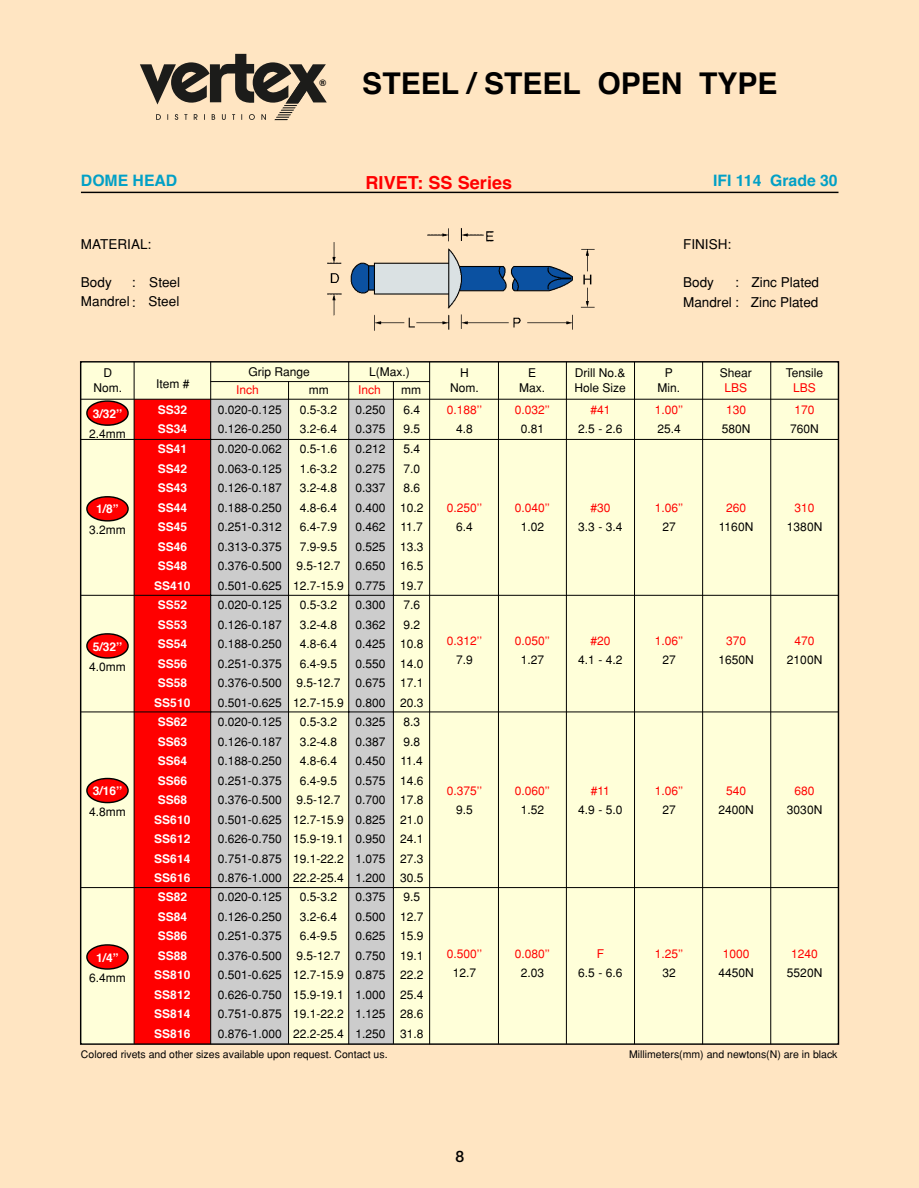
<style>
.page{position:relative;width:919px;height:1188px;background:#fff}
.page>*{position:absolute;margin:0;border:0;box-sizing:border-box;transform-origin:0 0}
.t1{font:700 30px "Helvetica";color:#000}
.t2{font:700 18px "Helvetica";letter-spacing:.005em;color:#f00}
.t3{font:700 15.75px "Helvetica";color:#02a0c6}
.t4{font:500 15.75px "Helvetica Neue";color:#000}
.t5{font:13.5px "Helvetica";color:#000}
.t6{font:12px/19.5px "Helvetica";color:#000;text-align:center}
.t7{font:700 12px/19.5px "Helvetica";color:#fff}
.t8{font:12px "Helvetica";color:#f00}
.t9{font:10.5px "Helvetica";color:#000}
.t10{font:700 9px "Helvetica";color:#000}
</style>
<div class="page">
<div style="left:0;top:0;width:918px;height:1188px;background:#ffe5c2"></div>
<svg style="left:80px;top:191px;width:759px;height:3px;background:#847664"></svg>
<img style="left:327px;top:228px;width:268px;height:103px">
<div style="left:82px;top:363px;width:754px;height:17px;background:#ffffd9"></div>
<svg style="left:80px;top:380px;width:758px;height:665px;background:#eed5ba"></svg>
<svg style="left:140px;top:54px;width:186px;height:66px"></svg>
<p class="t10" style="left:319px;top:74px;width:8px">®</p>
<h1 class="t1" style="left:362px;top:56px;width:416px">STEEL / STEEL OPEN TYPE</h1>
<h3 class="t3" style="left:81px;top:167px;width:98px">DOME HEAD</h3>
<h2 class="t2" style="left:365px;top:166px;width:148px">RIVET: SS Series</h2>
<h3 class="t3" style="left:712px;top:167px;width:126px">IFI 114 Grade 30</h3>
<p class="t5" style="left:81px;top:236px;width:72px">MATERIAL:</p>
<p class="t5" style="left:81px;top:274px;width:32px">Body</p>
<p class="t5" style="left:149px;top:274px;width:32px">Steel</p>
<p class="t5" style="left:81px;top:294px;width:56px">Mandrel:</p>
<p class="t5" style="left:148px;top:294px;width:32px">Steel</p>
<p class="t5" style="left:132px;top:275px;width:5px">:</p>
<p class="t5" style="left:682px;top:236px;width:50px">FINISH:</p>
<p class="t5" style="left:682px;top:275px;width:32px">Body</p>
<p class="t5" style="left:751px;top:275px;width:69px">Zinc Plated</p>
<p class="t5" style="left:682px;top:294px;width:57px">Mandrel :</p>
<p class="t5" style="left:750px;top:294px;width:69px">Zinc Plated</p>
<p class="t5" style="left:734px;top:275px;width:5px">:</p>
<p class="t6" style="left:93px;top:366px;width:30px;line-height:15px">D<br>Nom.</p>
<p class="t6" style="left:156px;top:374px;width:35px">Item #</p>
<p class="t6" style="left:248px;top:362px;width:63px">Grip Range</p>
<p class="t8" style="left:236px;top:383px;width:24px">Inch</p>
<p class="t6" style="left:309px;top:380px;width:21px">mm</p>
<p class="t6" style="left:369px;top:362px;width:42px">L(Max.)</p>
<p class="t8" style="left:358px;top:383px;width:24px">Inch</p>
<p class="t6" style="left:401px;top:380px;width:21px">mm</p>
<p class="t6" style="left:450px;top:366px;width:30px;line-height:15px">H<br>Nom.</p>
<p class="t6" style="left:519px;top:366px;width:28px;line-height:15px">E<br>Max.</p>
<p class="t6" style="left:574px;top:366px;width:53px;line-height:15px;text-align:left">Drill No.&amp;<br>Hole Size</p>
<p class="t6" style="left:657px;top:366px;width:24px;line-height:15px">P<br>Min.</p>
<p class="t6" style="left:719px;top:363px;width:34px">Shear</p>
<p class="t8" style="left:724px;top:381px;width:24px">LBS</p>
<p class="t6" style="left:785px;top:363px;width:39px">Tensile</p>
<p class="t8" style="left:792px;top:381px;width:24px">LBS</p>
<p class="t7" style="left:154px;top:399px;width:38px">SS32<br>SS34<br>SS41<br>SS42<br>SS43<br>SS44<br>SS45<br>SS46<br>SS48<br>SS410<br>SS52<br>SS53<br>SS54<br>SS56<br>SS58<br>SS510<br>SS62<br>SS63<br>SS64<br>SS66<br>SS68<br>SS610<br>SS612<br>SS614<br>SS616<br>SS82<br>SS84<br>SS86<br>SS88<br>SS810<br>SS812<br>SS814<br>SS816</p>
<p class="t6" style="left:293px;top:400px;width:52px">0.5-3.2<br>3.2-6.4<br>0.5-1.6<br>1.6-3.2<br>3.2-4.8<br>4.8-6.4<br>6.4-7.9<br>7.9-9.5<br>9.5-12.7<br>12.7-15.9<br>0.5-3.2<br>3.2-4.8<br>4.8-6.4<br>6.4-9.5<br>9.5-12.7<br>12.7-15.9<br>0.5-3.2<br>3.2-4.8<br>4.8-6.4<br>6.4-9.5<br>9.5-12.7<br>12.7-15.9<br>15.9-19.1<br>19.1-22.2<br>22.2-25.4<br>0.5-3.2<br>3.2-6.4<br>6.4-9.5<br>9.5-12.7<br>12.7-15.9<br>15.9-19.1<br>19.1-22.2<br>22.2-25.4</p>
<p class="t6" style="left:400px;top:400px;width:25px;text-align:left">6.4<br>9.5<br>5.4<br>7.0<br>8.6<br>10.2<br>11.7<br>13.3<br>16.5<br>19.7<br>7.6<br>9.2<br>10.8<br>14.0<br>17.1<br>20.3<br>8.3<br>9.8<br>11.4<br>14.6<br>17.8<br>21.0<br>24.1<br>27.3<br>30.5<br>9.5<br>12.7<br>15.9<br>19.1<br>22.2<br>25.4<br>28.6<br>31.8</p>
<p class="t6" style="left:217px;top:400px;width:66px;text-align:justify">0.020-0.125<br>0.126-0.250<br>0.020-0.062<br>0.063-0.125<br>0.126-0.187<br>0.188-0.250<br>0.251-0.312<br>0.313-0.375<br>0.376-0.500<br>0.501-0.625<br>0.020-0.125<br>0.126-0.187<br>0.188-0.250<br>0.251-0.375<br>0.376-0.500<br>0.501-0.625<br>0.020-0.125<br>0.126-0.187<br>0.188-0.250<br>0.251-0.375<br>0.376-0.500<br>0.501-0.625<br>0.626-0.750<br>0.751-0.875<br>0.876-1.000<br>0.020-0.125<br>0.126-0.250<br>0.251-0.375<br>0.376-0.500<br>0.501-0.625<br>0.626-0.750<br>0.751-0.875<br>0.876-1.000</p>
<p class="t6" style="left:355px;top:400px;width:32px;text-align:justify">0.250<br>0.375<br>0.212<br>0.275<br>0.337<br>0.400<br>0.462<br>0.525<br>0.650<br>0.775<br>0.300<br>0.362<br>0.425<br>0.550<br>0.675<br>0.800<br>0.325<br>0.387<br>0.450<br>0.575<br>0.700<br>0.825<br>0.950<br>1.075<br>1.200<br>0.375<br>0.500<br>0.625<br>0.750<br>0.875<br>1.000<br>1.125<br>1.250</p>
<p class="t9" style="left:81px;top:1048px;width:308px">Colored rivets and other sizes available upon request. Contact us.</p>
<p class="t9" style="left:628px;top:1048px;width:210px">Millimeters(mm) and newtons(N) are in black</p>
<p class="t8" style="left:514px;top:403px;width:37px">0.032’’</p>
<p class="t6" style="left:520px;top:419px;width:25px">0.81</p>
<p class="t8" style="left:446px;top:403px;width:37px">0.188’’</p>
<p class="t6" style="left:456px;top:419px;width:18px">4.8</p>
<p class="t8" style="left:590px;top:403px;width:22px">#41</p>
<p class="t6" style="left:578px;top:419px;width:46px">2.5 - 2.6</p>
<p class="t8" style="left:654px;top:403px;width:30px">1.00’’</p>
<p class="t6" style="left:657px;top:419px;width:25px">25.4</p>
<p class="t8" style="left:725px;top:403px;width:22px">130</p>
<p class="t6" style="left:721px;top:419px;width:30px">580N</p>
<p class="t8" style="left:794px;top:403px;width:22px">170</p>
<p class="t6" style="left:789px;top:419px;width:30px">760N</p>
<p class="t7" style="left:93px;top:403px;width:31px">3/32’’</p>
<p class="t6" style="left:89px;top:424px;width:38px">2.4mm</p>
<p class="t8" style="left:446px;top:501px;width:37px">0.250’’</p>
<p class="t6" style="left:456px;top:517px;width:18px">6.4</p>
<p class="t8" style="left:725px;top:501px;width:22px">260</p>
<p class="t6" style="left:718px;top:517px;width:36px">1160N</p>
<p class="t8" style="left:514px;top:501px;width:37px">0.040’’</p>
<p class="t6" style="left:520px;top:517px;width:25px">1.02</p>
<p class="t8" style="left:590px;top:501px;width:22px">#30</p>
<p class="t6" style="left:578px;top:517px;width:46px">3.3 - 3.4</p>
<p class="t8" style="left:654px;top:501px;width:30px">1.06’’</p>
<p class="t6" style="left:662px;top:517px;width:15px">27</p>
<p class="t8" style="left:794px;top:501px;width:22px">310</p>
<p class="t6" style="left:786px;top:517px;width:37px">1380N</p>
<p class="t7" style="left:96px;top:499px;width:24px">1/8’’</p>
<p class="t6" style="left:89px;top:520px;width:38px">3.2mm</p>
<p class="t8" style="left:446px;top:633px;width:37px">0.312’’</p>
<p class="t6" style="left:456px;top:650px;width:18px">7.9</p>
<p class="t8" style="left:590px;top:633px;width:22px">#20</p>
<p class="t6" style="left:578px;top:650px;width:46px">4.1 - 4.2</p>
<p class="t8" style="left:514px;top:633px;width:37px">0.050’’</p>
<p class="t6" style="left:520px;top:650px;width:25px">1.27</p>
<p class="t8" style="left:654px;top:633px;width:30px">1.06’’</p>
<p class="t6" style="left:662px;top:650px;width:15px">27</p>
<p class="t8" style="left:725px;top:633px;width:22px">370</p>
<p class="t6" style="left:718px;top:650px;width:37px">1650N</p>
<p class="t8" style="left:794px;top:633px;width:22px">470</p>
<p class="t6" style="left:786px;top:650px;width:37px">2100N</p>
<p class="t7" style="left:93px;top:636px;width:31px">5/32’’</p>
<p class="t6" style="left:89px;top:657px;width:38px">4.0mm</p>
<p class="t8" style="left:446px;top:783px;width:37px">0.375’’</p>
<p class="t6" style="left:456px;top:800px;width:18px">9.5</p>
<p class="t8" style="left:514px;top:783px;width:37px">0.060’’</p>
<p class="t6" style="left:520px;top:800px;width:25px">1.52</p>
<p class="t8" style="left:590px;top:783px;width:21px">#11</p>
<p class="t6" style="left:578px;top:800px;width:46px">4.9 - 5.0</p>
<p class="t8" style="left:654px;top:783px;width:30px">1.06’’</p>
<p class="t6" style="left:662px;top:800px;width:15px">27</p>
<p class="t8" style="left:725px;top:783px;width:22px">540</p>
<p class="t6" style="left:718px;top:800px;width:37px">2400N</p>
<p class="t8" style="left:794px;top:783px;width:22px">680</p>
<p class="t6" style="left:786px;top:800px;width:37px">3030N</p>
<p class="t7" style="left:93px;top:781px;width:31px">3/16’’</p>
<p class="t6" style="left:89px;top:802px;width:38px">4.8mm</p>
<p class="t8" style="left:596px;top:947px;width:9px">F</p>
<p class="t6" style="left:578px;top:963px;width:46px">6.5 - 6.6</p>
<p class="t8" style="left:654px;top:947px;width:30px">1.25’’</p>
<p class="t6" style="left:662px;top:963px;width:15px">32</p>
<p class="t8" style="left:790px;top:947px;width:28px">1240</p>
<p class="t6" style="left:786px;top:963px;width:37px">5520N</p>
<p class="t8" style="left:446px;top:947px;width:37px">0.500’’</p>
<p class="t6" style="left:452px;top:963px;width:25px">12.7</p>
<p class="t8" style="left:514px;top:947px;width:37px">0.080’’</p>
<p class="t6" style="left:520px;top:963px;width:25px">2.03</p>
<p class="t8" style="left:722px;top:947px;width:28px">1000</p>
<p class="t6" style="left:718px;top:963px;width:37px">4450N</p>
<p class="t7" style="left:96px;top:947px;width:24px">1/4’’</p>
<p class="t6" style="left:89px;top:968px;width:38px">6.4mm</p>
<h3 class="t4" style="left:455px;top:1147px;width:10px">8</h3>
</div>
